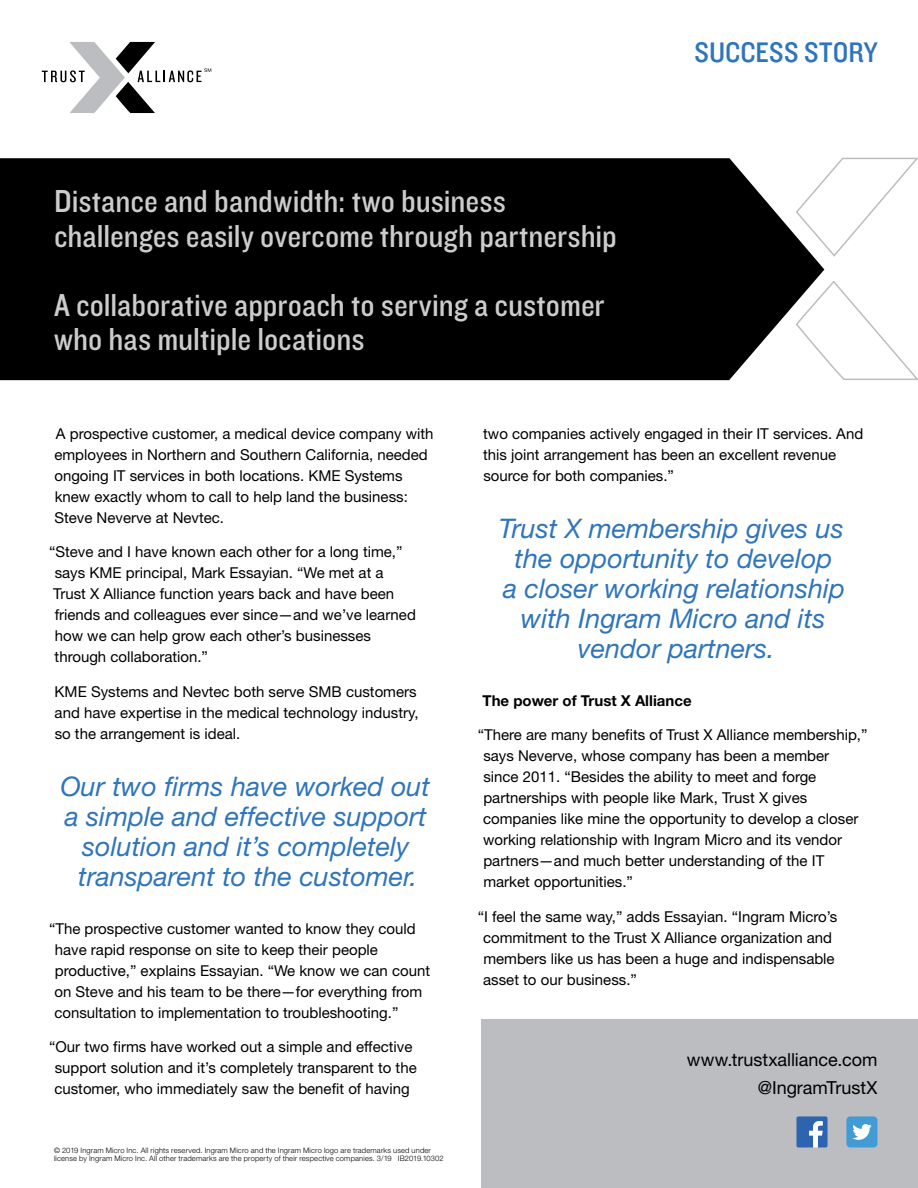
<style>
.page{position:relative;width:918px;height:1188px;background:#fff}
.page>*{position:absolute;margin:0;border:0;box-sizing:border-box;transform-origin:0 0}
.t1{font:33px/34.5px "Knockout HTF30 Junior Welterwt";color:#ccc}
.t2{font:29.4px "Knockout HTF30 Junior Welterwt";letter-spacing:.005em;color:#2f75bb}
.t3{font:italic 27px/30px "Helvetica Neue LT Std";color:#2f75bb;text-align:center}
.t4{font:18px/28.3px "Helvetica Neue LT Std";color:#000;text-align:right}
.t5{font:15px/21px "Helvetica Neue LT Std";color:#000}
.t6{font:700 15px "Helvetica Neue LT Std";color:#000}
.t7{font:300 7.5px/8.2px "Helvetica Neue LT Std";letter-spacing:.025em;color:#000}
</style>
<div class="page">
<svg style="left:824px;top:280px;width:94px;height:100px"></svg>
<svg style="left:824px;top:157px;width:94px;height:100px"></svg>
<div style="left:0;top:158px;width:824px;height:222px;background:#000"></div>
<svg style="left:42px;top:42px;width:169px;height:71px"></svg>
<div style="left:481px;top:1019px;width:437px;height:169px;background:#bbbdc0"></div>
<svg style="left:797px;top:1116px;width:31px;height:32px"></svg>
<div style="left:846px;top:1116px;width:32px;height:32px;background:#439bd6;border-radius:4px"></div>
<svg style="left:852px;top:1124px;width:20px;height:16px"></svg>
<h1 class="t1" style="left:54px;top:185px;width:564px">Distance and bandwidth: two business challenges easily overcome through partnership</h1>
<h1 class="t1" style="left:54px;top:289px;width:552px">A collaborative approach to serving a customer who has multiple locations</h1>
<h2 class="t2" style="left:695px;top:37px;width:184px">SUCCESS STORY</h2>
<p class="t5" style="left:54px;top:423px;width:381px">A prospective customer, a medical device company with employees in Northern and Southern California, needed ongoing IT services in both locations. KME Systems knew exactly whom to call to help land the business:<br>Steve Neverve at Nevtec.</p>
<p class="t5" style="left:49px;top:541px;width:368px">“Steve and I have known each other for a long time,” says KME principal, Mark Essayian. “We met at a<br>Trust X Alliance function years back and have been friends and colleagues ever since—and we’ve learned how we can help grow each other’s businesses through collaboration.”</p>
<p class="t5" style="left:55px;top:681px;width:365px">KME Systems and Nevtec both serve SMB customers and have expertise in the medical technology industry, so the arrangement is ideal.</p>
<h3 class="t3" style="left:60px;top:771px;width:371px">Our two firms have worked out a simple and effective support solution and it’s completely transparent to the customer.</h3>
<p class="t5" style="left:54px;top:918px;width:377px;text-indent:-5px">“The prospective customer wanted to know they could have rapid response on site to keep their people productive,” explains Essayian. “We know we can count on Steve and his team to be there—for everything from consultation to implementation to troubleshooting.”</p>
<p class="t5" style="left:49px;top:1036px;width:369px;text-align:center">“Our two firms have worked out a simple and effective support solution and it’s completely transparent to the customer, who immediately saw the benefit of having</p>
<p class="t7" style="left:54px;top:1146px;width:391px">© 2019 Ingram Micro Inc. All rights reserved. Ingram Micro and the Ingram Micro logo are trademarks used under license by Ingram Micro Inc. All other trademarks are the property of their respective companies. 3/19 IB2019.10302</p>
<p class="t5" style="left:483px;top:423px;width:381px">two companies actively engaged in their IT services. And this joint arrangement has been an excellent revenue source for both companies.”</p>
<h3 class="t3" style="left:499px;top:513px;width:348px">Trust X membership gives us the opportunity to develop<br>a closer working relationship with Ingram Micro and its vendor partners.</h3>
<p class="t6" style="left:483px;top:691px;width:211px">The power of Trust X Alliance</p>
<p class="t5" style="left:483px;top:724px;width:386px;text-indent:-5px">“There are many benefits of Trust X Alliance membership,” says Neverve, whose company has been a member since 2011. “Besides the ability to meet and forge partnerships with people like Mark, Trust X gives companies like mine the opportunity to develop a closer working relationship with Ingram Micro and its vendor partners—and much better understanding of the IT market opportunities.”</p>
<p class="t5" style="left:483px;top:906px;width:356px;text-indent:-5px">“I feel the same way,” adds Essayian. “Ingram Micro’s commitment to the Trust X Alliance organization and members like us has been a huge and indispensable asset to our business.”</p>
<p class="t4" style="left:687px;top:1045px;width:192px">www.trustxalliance.com @IngramTrustX</p>
</div>
